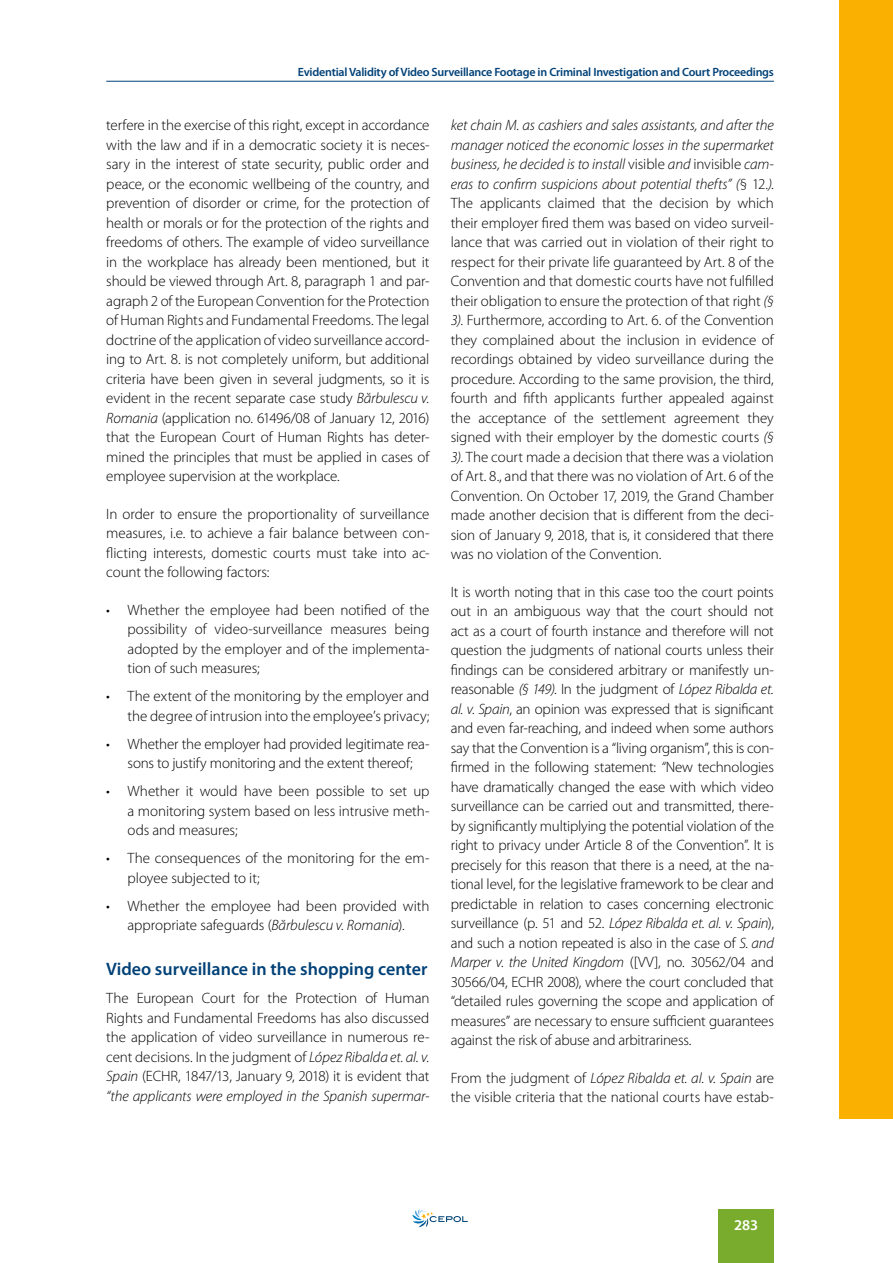
<style>
.page{position:relative;width:893px;height:1263px;background:#fff}
.page>*{position:absolute;margin:0;border:0;box-sizing:border-box;transform-origin:0 0}
.t1{font:600 18px "Myriad Pro";color:#004177}
.t2{font:300 15px/19.5px "Myriad Pro";letter-spacing:-.005em;color:#000;text-align:justify}
.t3{font:600 15px "Myriad Pro";color:#fff}
.t4{font:600 12px "Myriad Pro";letter-spacing:-.02em;color:#004177}
.s1{font-style:italic}
</style>
<div class="page">
<div style="left:839px;top:0;width:54px;height:1118px;background:#f9b000"></div>
<svg style="left:412px;top:1209px;width:56px;height:18px"></svg>
<div style="left:719px;top:1210px;width:55px;height:53px;background:#79ac2c"></div>
<hr style="left:106px;top:81px;width:668px;height:1px;background:#004177">
<p class="t4" style="left:298px;top:65px;width:477px">Evidential Validity of Video Surveillance Footage in Criminal Investigation and Court Proceedings</p>
<p class="t2" style="left:106px;top:116px;width:325px">terfere in the exercise of this right, except in accordance with the law and if in a democratic society it is neces&shy;sary in the interest of state security, public order and peace, or the economic wellbeing of the country, and prevention of disorder or crime, for the protection of health or morals or for the protection of the rights and freedoms of others. The example of video surveillance in the workplace has already been mentioned, but it should be viewed through Art. 8, paragraph 1 and par&shy;agraph 2 of the European Convention for the Protection of Human Rights and Fundamental Freedoms. The legal doctrine of the application of video surveillance accord&shy;ing to Art. 8. is not completely uniform, but additional criteria have been given in several judgments, so it is evident in the recent separate case study <span class="s1">Bărbulescu v.<br>Romania</span> (application no. 61496/08 of January 12, 2016) that the European Court of Human Rights has deter&shy;mined the principles that must be applied in cases of employee supervision at the workplace.</p>
<p class="t2" style="left:106px;top:504px;width:325px">In order to ensure the proportionality of surveillance measures, i.e. to achieve a fair balance between con&shy;flicting interests, domestic courts must take into ac&shy;count the following factors:</p>
<p class="t2" style="left:128px;top:600px;width:303px;text-indent:-21px">• Whether the employee had been notified of the possibility of video-surveillance measures being adopted by the employer and of the implementa&shy;tion of such measures;</p>
<p class="t2" style="left:106px;top:687px;width:325px;text-align:right">• The extent of the monitoring by the employer and the degree of intrusion into the employee’s privacy;</p>
<p class="t2" style="left:106px;top:734px;width:325px;text-align:center">• Whether the employer had provided legitimate rea&shy;sons to justify monitoring and the extent thereof;</p>
<p class="t2" style="left:128px;top:782px;width:303px;text-indent:-21px">• Whether it would have been possible to set up a monitoring system based on less intrusive meth&shy;ods and measures;</p>
<p class="t2" style="left:128px;top:849px;width:303px;text-indent:-21px">• The consequences of the monitoring for the em&shy;ployee subjected to it;</p>
<p class="t2" style="left:106px;top:896px;width:325px;text-align:center">• Whether the employee had been provided with appropriate safeguards (<span class="s1">Bărbulescu v. Romania</span>).</p>
<p class="t1" style="left:106px;top:959px;width:323px">Video surveillance in the shopping center</p>
<p class="t2" style="left:106px;top:989px;width:325px">The European Court for the Protection of Human Rights and Fundamental Freedoms has also discussed the application of video surveillance in numerous re&shy;cent decisions. In the judgment of <span class="s1">López Ribalda et. al. v.<br>Spain</span> (ECHR, 1847/13, January 9, 2018) it is evident that <span class="s1">“the applicants were employed in the Spanish supermar-</span></p>
<p class="t2" style="left:451px;top:116px;width:325px"><span class="s1">ket chain M. as cashiers and sales assistants, and after the manager noticed the economic losses in the supermarket business, he decided is to install</span> visible <span class="s1">and</span> invisible <span class="s1">cam&shy;eras to confirm suspicions about potential thefts” (</span>§ 12.<span class="s1">)</span>.<br>The applicants claimed that the decision by which their employer fired them was based on video surveil&shy;lance that was carried out in violation of their right to respect for their private life guaranteed by Art. 8 of the Convention and that domestic courts have not fulfilled their obligation to ensure the protection of that right <span class="s1">(§ 3)</span>. Furthermore, according to Art. 6. of the Convention they complained about the inclusion in evidence of recordings obtained by video surveillance during the procedure. According to the same provision, the third, fourth and fifth applicants further appealed against the acceptance of the settlement agreement they signed with their employer by the domestic courts <span class="s1">(§ 3)</span>. The court made a decision that there was a violation of Art. 8., and that there was no violation of Art. 6 of the Convention. On October 17, 2019, the Grand Chamber made another decision that is different from the deci&shy;sion of January 9, 2018, that is, it considered that there was no violation of the Convention.</p>
<p class="t2" style="left:451px;top:582px;width:325px">It is worth noting that in this case too the court points out in an ambiguous way that the court should not act as a court of fourth instance and therefore will not question the judgments of national courts unless their findings can be considered arbitrary or manifestly un&shy;reasonable <span class="s1">(§ 149)</span>. In the judgment of <span class="s1">López Ribalda et. al. v. Spain</span>, an opinion was expressed that is significant and even far-reaching, and indeed when some authors say that the Convention is a “living organism”, this is con&shy;firmed in the following statement: <span class="s1">“</span>New technologies have dramatically changed the ease with which video surveillance can be carried out and transmitted, there&shy;by significantly multiplying the potential violation of the right to privacy under Article 8 of the Convention”<span class="s1">.</span> It is precisely for this reason that there is a need, at the na&shy;tional level, for the legislative framework to be clear and predictable in relation to cases concerning electronic surveillance (p. 51 and 52. <span class="s1">López Ribalda et. al. v. Spain</span>), and such a notion repeated is also in the case of <span class="s1">S. and Marper v. the United Kingdom</span> ([VV], no. 30562/04 and 30566/04, ECHR 2008), where the court concluded that “detailed rules governing the scope and application of measures” are necessary to ensure sufficient guarantees against the risk of abuse and arbitrariness.</p>
<p class="t2" style="left:451px;top:1068px;width:325px">From the judgment of <span class="s1">López Ribalda et. al. v. Spain</span> are the visible criteria that the national courts have estab-</p>
<p class="t3" style="left:734px;top:1216px;width:26px">283</p>
</div>
